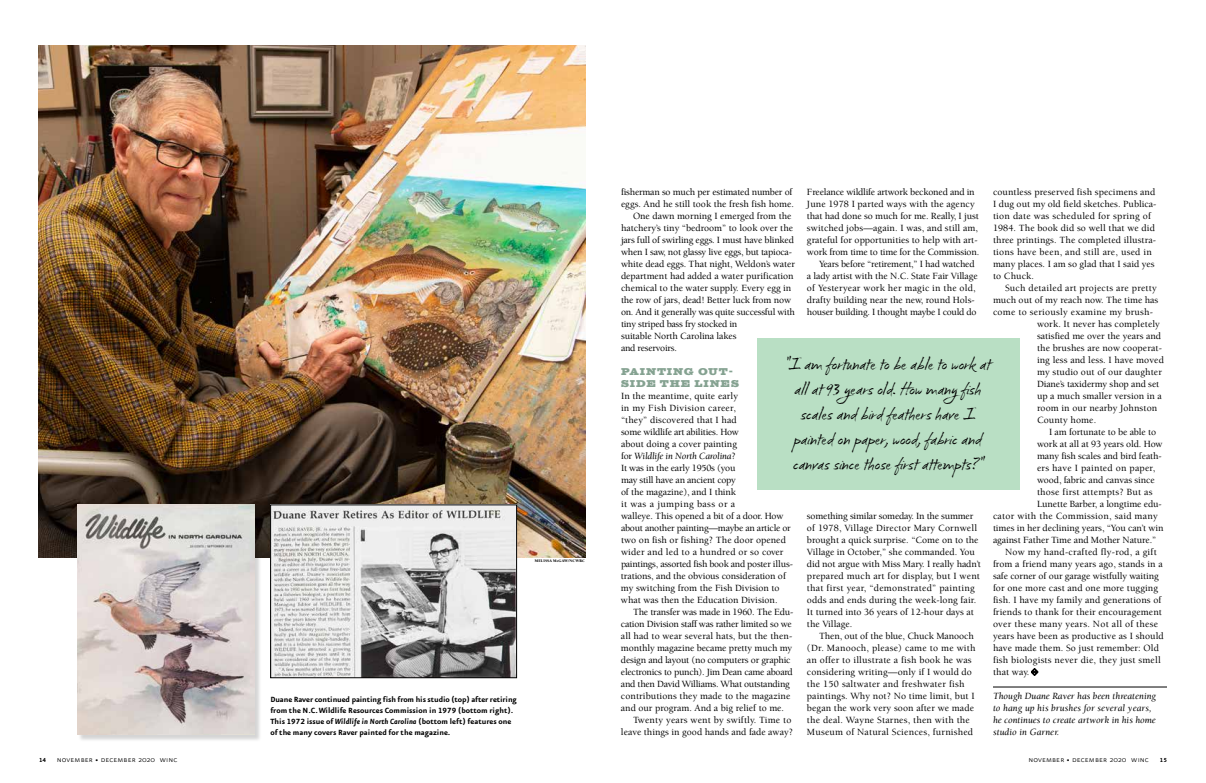
<style>
.page{position:relative;width:1206px;height:783px;background:#fff}
.page>*{position:absolute;margin:0;border:0;box-sizing:border-box;transform-origin:0 0}
.t1{font:18px/25px "Fugu";color:#000;text-align:center}
.t2{font:500 9.8px/12px "Berkeley";color:#000}
.t3{font:500 9.8px/12px "Berkeley";letter-spacing:.02em;color:#000}
.t4{font:500 9.8px "Berkeley";letter-spacing:-.02em;color:#000}
.t5{font:500 9.8px "Berkeley";letter-spacing:-.025em;color:#000}
.t6{font:500 9.8px "Berkeley";letter-spacing:.025em;color:#000}
.t7{font:italic 9.8px/12px "Berkeley";color:#000}
.t8{font:9.8px/12px "Sutro Black Initials";letter-spacing:.08em;color:#85a291}
.t9{font:9.5px "Eureka Sans Light Caps";letter-spacing:.01em;color:#000}
.t10{font:700 9px/11px "Eureka Sans";color:#000}
.t11{font:900 4px "Berkeley";letter-spacing:.03em;color:#000}
.s1{font-family:"Eureka Sans Bold Caps";font-weight:400}
.s2{font-style:italic}
.s3{font-weight:400;font-style:italic}
.s4{font-family:"Eureka Sans Bold Caps";font-size:7px}
.s5{font-family:"Eureka Sans";font-weight:300}
</style>
<div class="page">
<img style="left:38px;top:45px;width:547px;height:513px">
<hr style="left:993px;top:687px;width:174px;height:1px;background:#000">
<svg style="left:1031px;top:668px;width:7px;height:8px"></svg>
<img style="left:272px;top:507px;width:243px;height:169px">
<div style="left:270px;top:505px;width:247px;height:173px;border:1px solid #000"></div>
<div style="left:78px;top:505px;width:184px;height:237px;background:#000;opacity:.17"></div>
<img style="left:77px;top:505px;width:178px;height:230px">
<div style="left:757px;top:338px;width:263px;height:152px;background:#b9dfc4"></div>
<p class="t11" style="left:535px;top:559px;width:52px">MELISSA McGAW/NCWRC</p>
<p class="t10" style="left:270px;top:695px;width:248px">Duane Raver continued painting fish from his studio (top) after retiring from the N.C. Wildlife Resources Commission in <span class="s1">1979</span> (bottom right).<br>This <span class="s1">1972</span> issue of <span class="s2">Wildlife in North Carolina</span> (bottom left) features one of the many covers Raver painted for the magazine.</p>
<p class="t4" style="left:621px;top:187px;width:173px">fisherman so much per estimated number of</p>
<p class="t2" style="left:621px;top:198px;width:175px">eggs. And he still took the fresh fish home.</p>
<p class="t2" style="left:633px;top:210px;width:160px">One dawn morning I emerged from the</p>
<p class="t2" style="left:621px;top:222px;width:174px">hatchery’s tiny “bedroom” to look over the</p>
<p class="t4" style="left:621px;top:235px;width:175px">jars full of swirling eggs. I must have blinked</p>
<p class="t4" style="left:621px;top:247px;width:173px">when I saw, not glassy live eggs, but tapioca-</p>
<p class="t2" style="left:621px;top:258px;width:175px">white dead eggs. That night, Weldon’s water</p>
<p class="t2" style="left:621px;top:270px;width:174px">department had added a water purification</p>
<p class="t2" style="left:621px;top:282px;width:172px">chemical to the water supply. Every egg in</p>
<p class="t2" style="left:621px;top:294px;width:172px">the row of jars, dead! Better luck from now</p>
<p class="t5" style="left:621px;top:307px;width:176px">on. And it generally was quite successful with</p>
<p class="t5" style="left:621px;top:319px;width:118px">tiny striped bass fry stocked in</p>
<p class="t2" style="left:621px;top:330px;width:117px">suitable North Carolina lakes</p>
<p class="t5" style="left:621px;top:343px;width:58px">and reservoirs.</p>
<p class="t8" style="left:621px;top:366px;width:120px">PAINTING OUT-<br>SIDE THE LINES</p>
<p class="t2" style="left:621px;top:390px;width:174px">In the meantime, quite early<br>in my Fish Division career,<br>“they” discovered that I had<br>some wildlife art abilities. How<br>about doing a cover painting<br>for <span class="s3">Wildlife in North Carolina</span>?<br>It was in the early 1950s (you<br>may still have an ancient copy<br>of the magazine), and I think<br>it was a jumping bass or a<br>walleye. This opened a bit of a door. How about another painting—maybe an article or two on fish or fishing? The door opened wider and led to a hundred or so cover paintings, assorted fish book and poster illus&shy;trations, and the obvious consideration of my switching from the Fish Division to what was then the Education Division.</p>
<p class="t4" style="left:633px;top:607px;width:162px">The transfer was made in 1960. The Edu-</p>
<p class="t5" style="left:621px;top:619px;width:172px">cation Division staff was rather limited so we</p>
<p class="t2" style="left:621px;top:630px;width:173px">all had to wear several hats, but the then-</p>
<p class="t2" style="left:621px;top:642px;width:173px">monthly magazine became pretty much my</p>
<p class="t4" style="left:621px;top:655px;width:171px">design and layout (no computers or graphic</p>
<p class="t5" style="left:621px;top:667px;width:173px">electronics to punch). Jim Dean came aboard</p>
<p class="t5" style="left:621px;top:679px;width:170px">and then David Williams. What outstanding</p>
<p class="t2" style="left:621px;top:690px;width:171px">contributions they made to the magazine</p>
<p class="t2" style="left:621px;top:702px;width:165px">and our program. And a big relief to me.</p>
<p class="t3" style="left:633px;top:714px;width:160px">Twenty years went by swiftly. Time to</p>
<p class="t2" style="left:621px;top:726px;width:174px">leave things in good hands and fade away?</p>
<p class="t2" style="left:993px;top:186px;width:165px">countless preserved fish specimens and I dug out my old field sketches. Publica&shy;tion date was scheduled for spring of 1984. The book did so well that we did three printings. The completed illustra&shy;tions have been, and still are, used in many places. I am so glad that I said yes to Chuck.</p>
<p class="t6" style="left:1005px;top:283px;width:153px">Such detailed art projects are pretty</p>
<p class="t2" style="left:993px;top:294px;width:167px">much out of my reach now. The time has</p>
<p class="t6" style="left:993px;top:307px;width:162px">come to seriously examine my brush-</p>
<p class="t2" style="left:1037px;top:318px;width:124px">work. It never has completely</p>
<p class="t2" style="left:1037px;top:330px;width:126px">satisfied me over the years and</p>
<p class="t2" style="left:1037px;top:342px;width:126px">the brushes are now cooperat-</p>
<p class="t2" style="left:1037px;top:354px;width:128px">ing less and less. I have moved</p>
<p class="t2" style="left:1037px;top:366px;width:126px">my studio out of our daughter</p>
<p class="t2" style="left:1037px;top:378px;width:124px">Diane’s taxidermy shop and set</p>
<p class="t2" style="left:1037px;top:390px;width:126px">up a much smaller version in a</p>
<p class="t2" style="left:1037px;top:402px;width:122px">room in our nearby Johnston</p>
<p class="t2" style="left:1037px;top:414px;width:61px">County home.</p>
<p class="t2" style="left:1049px;top:426px;width:109px">I am fortunate to be able to</p>
<p class="t2" style="left:1037px;top:438px;width:127px">work at all at 93 years old. How</p>
<p class="t2" style="left:1037px;top:450px;width:126px">many fish scales and bird feath-</p>
<p class="t6" style="left:1037px;top:463px;width:120px">ers have I painted on paper,</p>
<p class="t2" style="left:1037px;top:474px;width:119px">wood, fabric and canvas since</p>
<p class="t6" style="left:1037px;top:487px;width:117px">those first attempts? But as</p>
<p class="t2" style="left:1037px;top:498px;width:126px">Lunette Barber, a longtime edu-</p>
<p class="t6" style="left:993px;top:511px;width:166px">cator with the Commission, said many</p>
<p class="t2" style="left:993px;top:522px;width:172px">times in her declining years, “You can’t win</p>
<p class="t2" style="left:993px;top:534px;width:165px">against Father Time and Mother Nature.”</p>
<p class="t6" style="left:1005px;top:547px;width:153px">Now my hand-crafted fly-rod, a gift</p>
<p class="t2" style="left:993px;top:558px;width:171px">from a friend many years ago, stands in a</p>
<p class="t2" style="left:993px;top:570px;width:167px">safe corner of our garage wistfully waiting</p>
<p class="t2" style="left:993px;top:582px;width:167px">for one more cast and one more tugging</p>
<p class="t2" style="left:993px;top:594px;width:170px">fish. I have my family and generations of</p>
<p class="t2" style="left:993px;top:606px;width:170px">friends to thank for their encouragement</p>
<p class="t6" style="left:993px;top:619px;width:167px">over these many years. Not all of these</p>
<p class="t2" style="left:993px;top:630px;width:172px">years have been as productive as I should</p>
<p class="t2" style="left:993px;top:642px;width:167px">have made them. So just remember: Old</p>
<p class="t3" style="left:993px;top:654px;width:169px">fish biologists never die, they just smell</p>
<p class="t2" style="left:993px;top:666px;width:38px">that way.</p>
<p class="t7" style="left:993px;top:690px;width:165px">Though Duane Raver has been threatening to hang up his brushes for several years, he continues to create artwork in his home studio in Garner.</p>
<p class="t4" style="left:807px;top:187px;width:169px">Freelance wildlife artwork beckoned and in</p>
<p class="t2" style="left:807px;top:198px;width:169px">June 1978 I parted ways with the agency</p>
<p class="t2" style="left:807px;top:210px;width:173px">that had done so much for me. Really, I just</p>
<p class="t2" style="left:807px;top:222px;width:173px">switched jobs—again. I was, and still am,</p>
<p class="t2" style="left:807px;top:234px;width:172px">grateful for opportunities to help with art-</p>
<p class="t4" style="left:807px;top:247px;width:174px">work from time to time for the Commission.</p>
<p class="t4" style="left:819px;top:259px;width:157px">Years before “retirement,” I had watched</p>
<p class="t2" style="left:807px;top:270px;width:172px">a lady artist with the N.C. State Fair Village</p>
<p class="t3" style="left:807px;top:282px;width:170px">of Yesteryear work her magic in the old,</p>
<p class="t2" style="left:807px;top:294px;width:169px">drafty building near the new, round Hols-</p>
<p class="t5" style="left:807px;top:307px;width:171px">houser building. I thought maybe I could do</p>
<h1 class="t1" style="left:785px;top:350px;width:207px">"I am fortunate to be able to work at all at 93 years old. How manyfish scales and bird feathers have I painted on paper, wood, fabric and canvas since those first attempts?"</h1>
<p class="t2" style="left:807px;top:510px;width:175px">something similar someday. In the summer of 1978, Village Director Mary Cornwell brought a quick surprise. “Come on to the Village in October,” she commanded. You did not argue with Miss Mary. I really hadn’t prepared much art for display, but I went that first year, “demonstrated” painting odds and ends during the week-long fair.<br>It turned into 36 years of 12-hour days at the Village.</p>
<p class="t3" style="left:807px;top:630px;width:170px;text-indent:12px">Then, out of the blue, Chuck Manooch (Dr. Manooch, please) came to me with an offer to illustrate a fish book he was considering writing—only if I would do the 150 saltwater and freshwater fish paintings. Why not? No time limit, but I began the work very soon after we made the deal. Wayne Starnes, then with the Museum of Natural Sciences, furnished</p>
<p class="t9" style="left:39px;top:755px;width:140px"><span class="s4">14</span> november • december <span class="s5">2020</span> winc</p>
<p class="t9" style="left:1028px;top:755px;width:140px">november • december <span class="s5">2020</span> winc <span class="s4">15</span></p>
</div>
